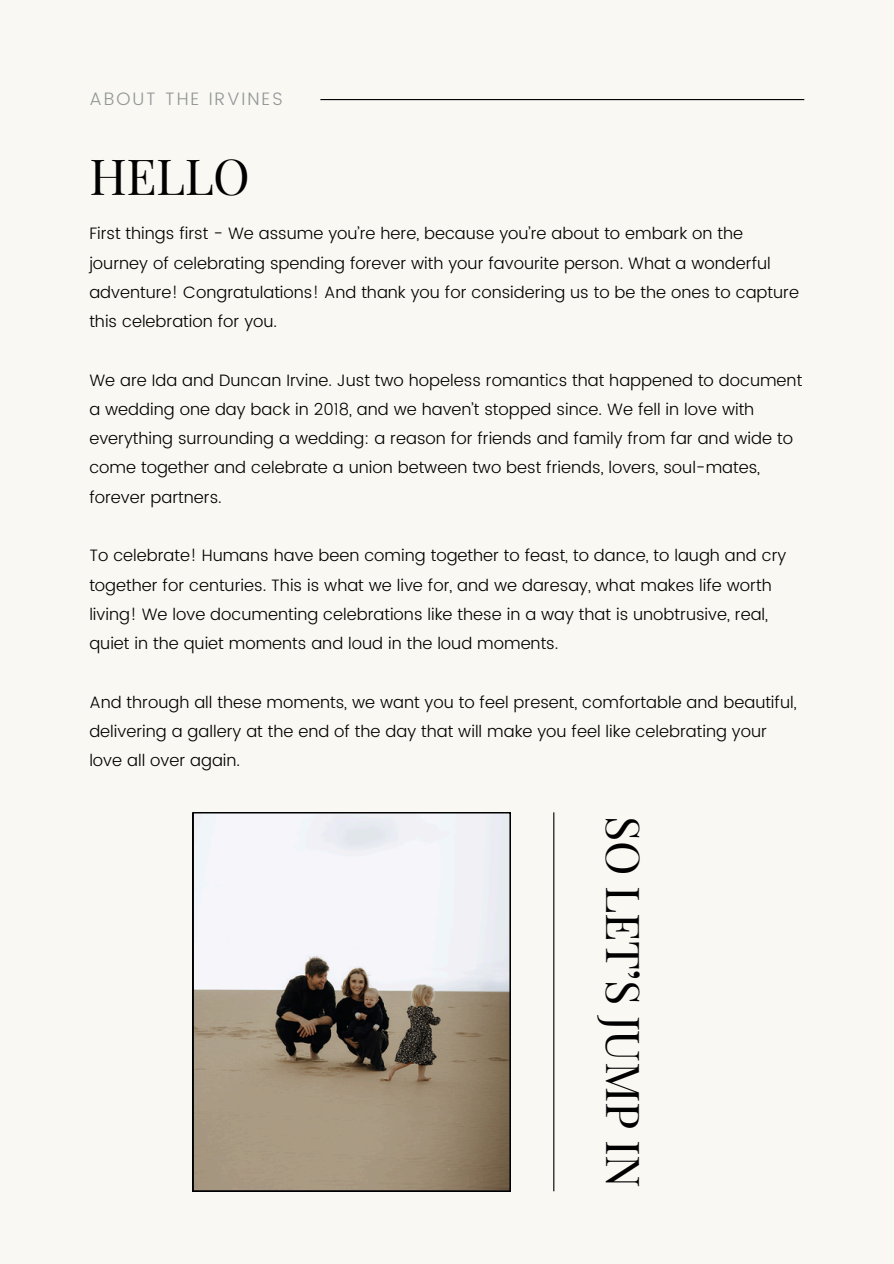
<style>
.page{position:relative;width:894px;height:1264px;background:#fff}
.page>*{position:absolute;margin:0;border:0;box-sizing:border-box;transform-origin:0 0}
.t1{font:49.5px "Playfair Display";letter-spacing:-.01em;color:#000}
.t2{font:46.5px "Playfair Display";letter-spacing:-.01em;color:#000}
.t3{font:300 18px "Poppins";letter-spacing:.11em;color:#929799}
.t4{font:300 16.5px/29.2px "Poppins";color:#000}
</style>
<div class="page">
<div style="left:0;top:0;width:893px;height:1263px;background:#faf8f3"></div>
<svg style="left:193px;top:812px;width:317px;height:379px"></svg>
<hr style="left:553px;top:812px;width:1px;height:379px;background:#000">
<hr style="left:320px;top:99px;width:484px;height:1px;background:#000">
<p class="t3" style="left:89px;top:88px;width:195px">ABOUT THE IRVINES</p>
<p class="t1" style="left:89px;top:141px;width:162px">HELLO</p>
<h2 class="t4" style="left:89px;top:219px;width:711px">First things first - We assume you’re here, because you’re about to embark on the journey of celebrating spending forever with your favourite person. What a wonderful adventure! Congratulations! And thank you for considering us to be the ones to capture this celebration for you.</h2>
<p class="t4" style="left:89px;top:365px;width:714px">We are Ida and Duncan Irvine. Just two hopeless romantics that happened to document a wedding one day back in 2018, and we haven’t stopped since. We fell in love with everything surrounding a wedding: a reason for friends and family from far and wide to come together and celebrate a union between two best friends, lovers, soul-mates, forever partners.</p>
<h1 class="t4" style="left:89px;top:541px;width:698px">To celebrate! Humans have been coming together to feast, to dance, to laugh and cry together for centuries. This is what we live for, and we daresay, what makes life worth living! We love documenting celebrations like these in a way that is unobtrusive, real, quiet in the quiet moments and loud in the loud moments.</h1>
<p class="t4" style="left:89px;top:687px;width:708px">And through all these moments, we want you to feel present, comfortable and beautiful, delivering a gallery at the end of the day that will make you feel like celebrating your love all over again.</p>
<p class="t2" style="left:656px;top:816px;width:373px;rotate:90deg">SO LET’S JUMP IN</p>
</div>
